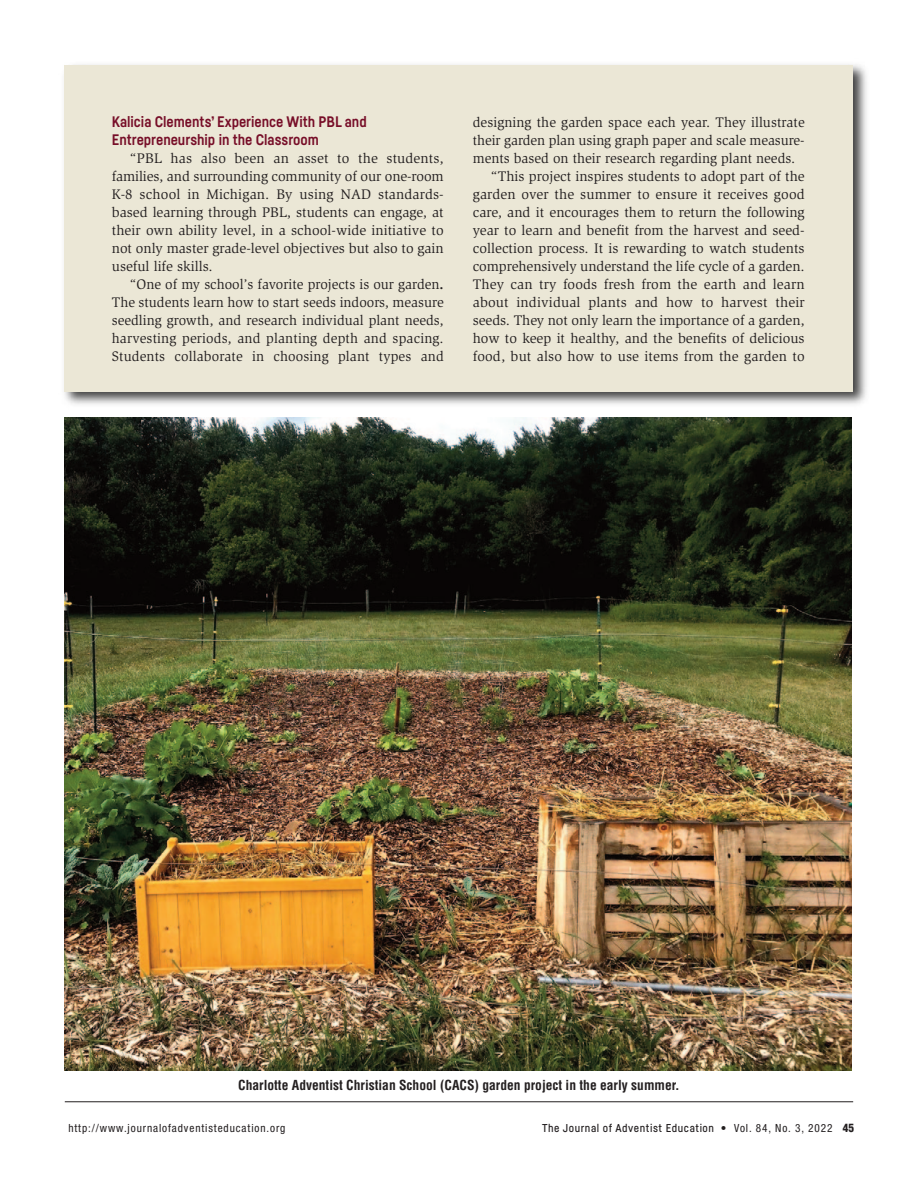
<style>
.page{position:relative;width:918px;height:1188px;background:#fff}
.page>*{position:absolute;margin:0;border:0;box-sizing:border-box;transform-origin:0 0}
.t1{font:700 15px/18px "Fabrikat";color:#770e28}
.t2{font:14.25px/18px "Slimbach Std";color:#231f20;text-align:justify}
.t3{font:700 condensed 13.5px "Helvetica";color:#231f20}
.t4{font:500 11.25px "Fabrikat";letter-spacing:.05em;color:#231f20}
.t5{font:condensed 11.25px "Helvetica Neue";letter-spacing:.08em;color:#231f20}
.t6{font:900 condensed 11.25px "Helvetica";color:#231f20}
.s1{font-weight:700}
.s2{font-family:"Helvetica Neue";font-weight:400;font-stretch:condensed}
</style>
<div class="page">
<img style="left:64px;top:64px;width:803px;height:341px">
<div style="left:65px;top:65px;width:788px;height:326px;background:#ebe7d6"></div>
<img style="left:65px;top:418px;width:787px;height:653px">
<hr style="left:65px;top:1101px;width:788px;height:1px;background:#231f20">
<p class="t1" style="left:112px;top:114px;width:257px">Kalicia Clements’ Experience With PBL and<br>Entrepreneurship in the Classroom</p>
<p class="t2" style="left:112px;top:151px;width:333px;text-indent:18px">“PBL has also been an asset to the students, families, and surrounding community of our one-room K-8 school in Michigan. By using NAD standards&shy;based learning through PBL, students can engage, at their own ability level, in a school-wide initiative to not only master grade-level objectives but also to gain useful life skills.</p>
<p class="t2" style="left:112px;top:277px;width:333px;text-indent:18px">“One of my school’s favorite projects is our garden<span class="s1">.<br></span>The students learn how to start seeds indoors, measure seedling growth, and research individual plant needs, harvesting periods, and planting depth and spacing.<br>Students collaborate in choosing plant types and</p>
<p class="t2" style="left:473px;top:114px;width:333px">designing the garden space each year. They illustrate their garden plan using graph paper and scale meas ure - ments based on their research regarding plant needs.</p>
<p class="t2" style="left:473px;top:168px;width:333px;text-indent:18px">“This project inspires students to adopt part of the garden over the summer to ensure it receives good care, and it encourages them to return the following year to learn and benefit from the harvest and seed&shy;collection process. It is rewarding to watch students comprehensively understand the life cycle of a garden.<br>They can try foods fresh from the earth and learn about individual plants and how to harvest their seeds. They not only learn the importance of a garden, how to keep it healthy, and the benefits of delicious food, but also how to use items from the garden to</p>
<p class="t3" style="left:238px;top:1080px;width:443px">Charlotte Adventist Christian School (CACS) garden project in the early summer.</p>
<p class="t5" style="left:68px;top:1124px;width:219px">http://www.journalofadventisteducation.org</p>
<p class="t4" style="left:542px;top:1124px;width:292px">The Journal of Adventist Education <span class="s2">• Vol. 84, No. 3, 2022</span></p>
<p class="t6" style="left:843px;top:1123px;width:13px">45</p>
</div>
